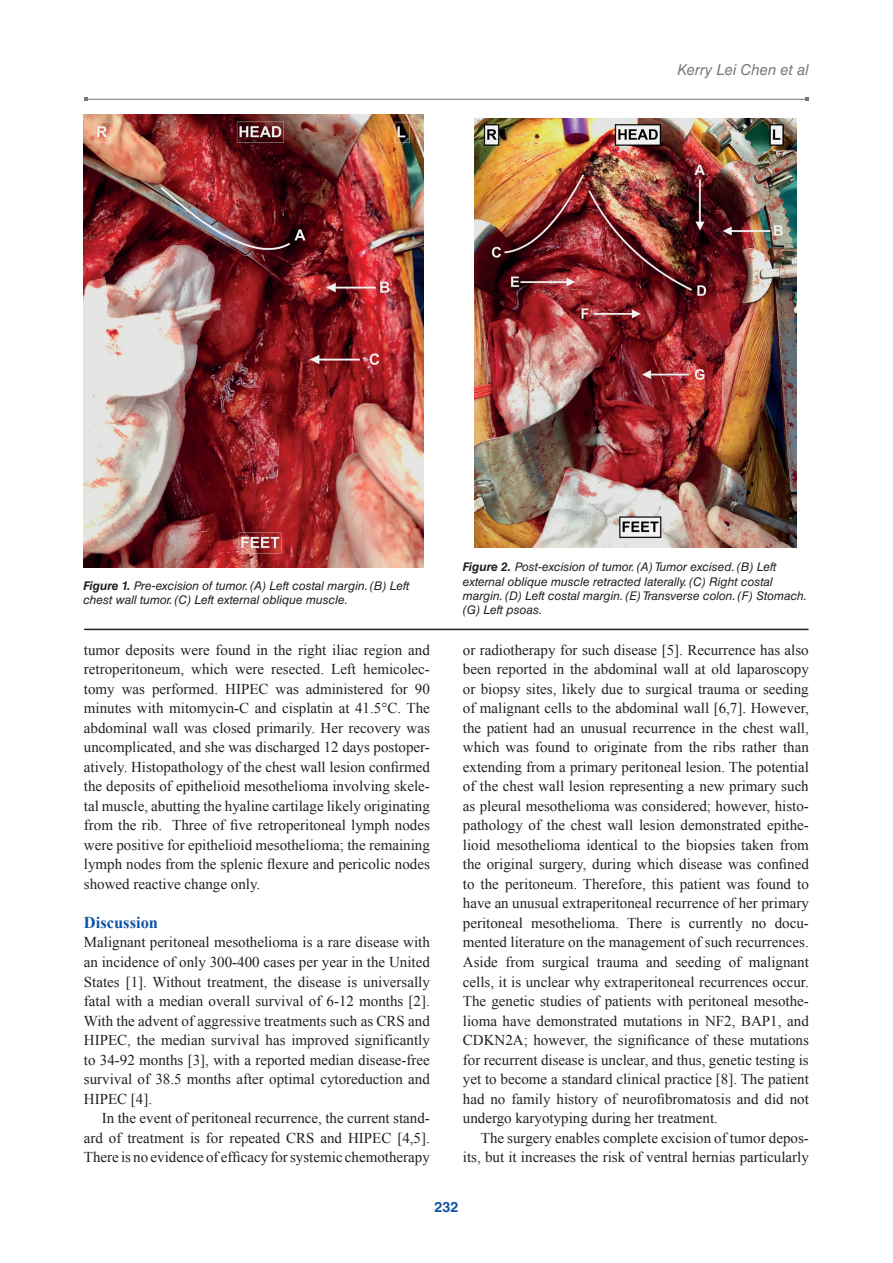
<style>
.page{position:relative;width:893px;height:1263px;background:#fff}
.page>*{position:absolute;margin:0;border:0;box-sizing:border-box;transform-origin:0 0}
.t1{font:700 16.5px "Times New Roman";color:#1055a4}
.t2{font:15px/19.5px "Times New Roman";color:#231f20;text-align:justify}
.t3{font:italic 15px "Helvetica LT Std";color:#76787b}
.t4{font:700 14.25px "Helvetica LT Std";color:#1055a4}
.t5{font:italic 12px/14.4px "Helvetica LT Std";color:#231f20}
.s1{font-weight:700}
</style>
<div class="page">
<hr style="left:86px;top:99px;width:721px;height:1px;background:#76787b">
<hr style="left:84px;top:629px;width:724px;height:1px;background:#231f20">
<img style="left:83px;top:114px;width:341px;height:454px">
<img style="left:475px;top:118px;width:322px;height:430px">
<p class="t3" style="left:677px;top:61px;width:133px">Kerry Lei Chen et al</p>
<p class="t5" style="left:83px;top:578px;width:328px"><span class="s1">Figure 1.</span> Pre-excision of tumor. (A) Left costal margin. (B) Left chest wall tumor. (C) Left external oblique muscle.</p>
<p class="t2" style="left:84px;top:640px;width:347px">tumor deposits were found in the right iliac region and retroperitoneum, which were resected. Left hemicolec&shy;tomy was performed. HIPEC was administered for 90 minutes with mitomycin-C and cisplatin at 41.5°C. The abdominal wall was closed primarily. Her recovery was uncomplicated, and she was discharged 12 days postoper&shy;atively. Histopathology of the chest wall lesion confirmed the deposits of epithelioid mesothelioma involving skele&shy;tal muscle, abutting the hyaline cartilage likely originating from the rib. Three of five retroperitoneal lymph nodes were positive for epithelioid mesothelioma; the remaining lymph nodes from the splenic flexure and pericolic nodes showed reactive change only.</p>
<p class="t1" style="left:84px;top:911px;width:76px">Discussion</p>
<p class="t2" style="left:84px;top:932px;width:347px">Malignant peritoneal mesothelioma is a rare disease with an incidence of only 300-400 cases per year in the United States [1]. Without treatment, the disease is universally fatal with a median overall survival of 6-12 months [2].<br>With the advent of aggressive treatments such as CRS and HIPEC, the median survival has improved significantly to 34-92 months [3], with a reported median disease-free survival of 38.5 months after optimal cytoreduction and HIPEC [4].</p>
<p class="t2" style="left:84px;top:1108px;width:347px;text-indent:18px">In the event of peritoneal recurrence, the current stand&shy;ard of treatment is for repeated CRS and HIPEC [4,5].<br>There is no evidence of efficacy for systemic chemotherapy</p>
<p class="t5" style="left:463px;top:560px;width:346px"><span class="s1">Figure 2.</span> Post-excision of tumor. (A) Tumor excised. (B) Left external oblique muscle retracted laterally. (C) Right costal margin. (D) Left costal margin. (E) Transverse colon. (F) Stomach. (G) Left psoas.</p>
<p class="t2" style="left:463px;top:640px;width:348px">or radiotherapy for such disease [5]. Recurrence has also been reported in the abdominal wall at old laparoscopy or biopsy sites, likely due to surgical trauma or seeding of malignant cells to the abdominal wall [6,7]. However, the patient had an unusual recurrence in the chest wall, which was found to originate from the ribs rather than extending from a primary peritoneal lesion. The potential of the chest wall lesion representing a new primary such as pleural mesothelioma was considered; however, histo&shy;pathology of the chest wall lesion demonstrated epithe&shy;lioid mesothelioma identical to the biopsies taken from the original surgery, during which disease was confined to the peritoneum. Therefore, this patient was found to have an unusual extraperitoneal recurrence of her primary peritoneal mesothelioma. There is currently no docu&shy;mented literature on the management of such recurrences.<br>Aside from surgical trauma and seeding of malignant cells, it is unclear why extraperitoneal recurrences occur.<br>The genetic studies of patients with peritoneal mesothe&shy;lioma have demonstrated mutations in NF2, BAP1, and CDKN2A; however, the significance of these mutations for recurrent disease is unclear, and thus, genetic testing is yet to become a standard clinical practice [8]. The patient had no family history of neurofibromatosis and did not undergo karyotyping during her treatment.</p>
<p class="t2" style="left:463px;top:1127px;width:347px;text-align:right">The surgery enables complete excision of tumor depos&shy;its, but it increases the risk of ventral hernias particularly</p>
<p class="t4" style="left:435px;top:1198px;width:25px">232</p>
</div>
